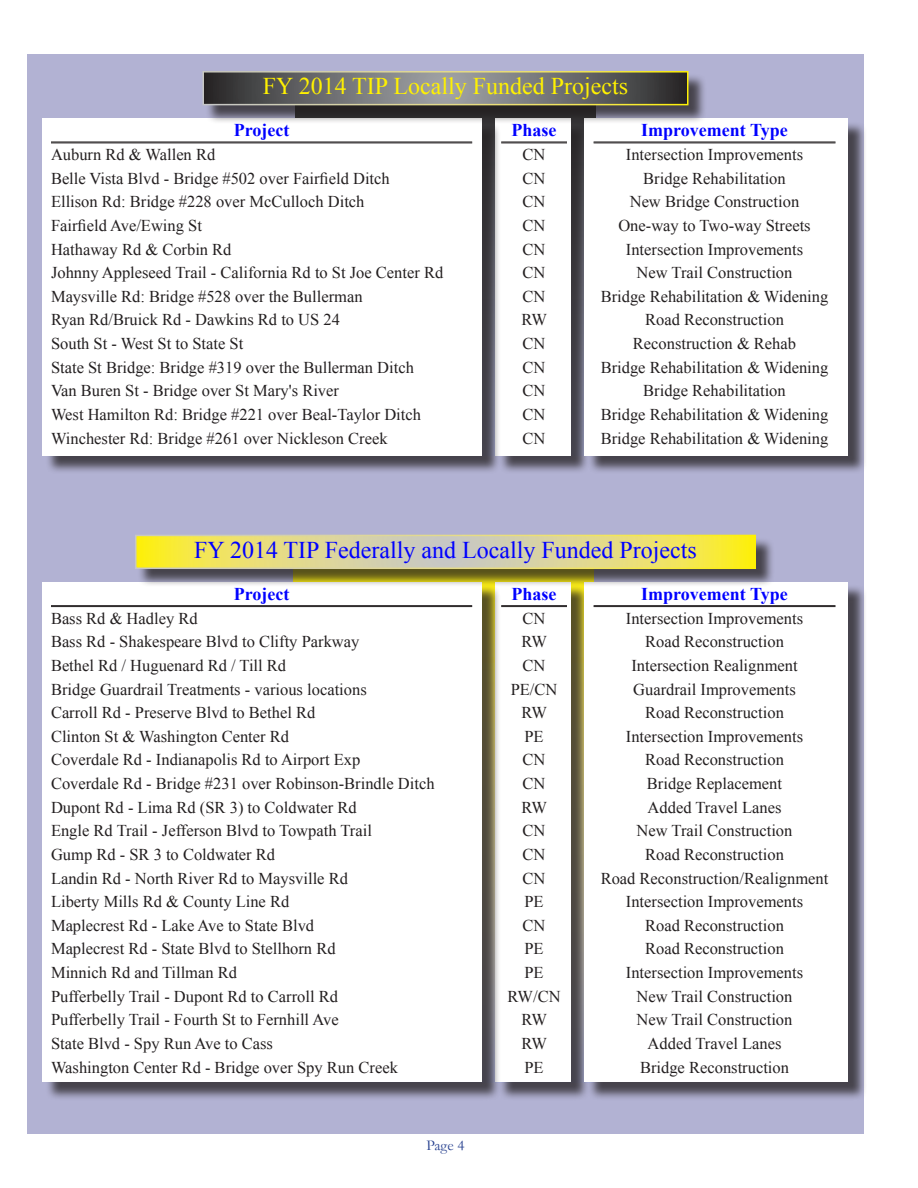
<style>
.page{position:relative;width:918px;height:1188px;background:#fff}
.page>*{position:absolute;margin:0;border:0;box-sizing:border-box;transform-origin:0 0}
.t1{font:24px "Times New Roman";color:#00f}
.t2{font:24px "Times New Roman";color:#fff101}
.t3{font:700 18px "Times New Roman";color:#00f}
.t4{font:16.5px "Times New Roman";color:#231f20}
.t5{font:15px "Garamond";color:#253f8e}
</style>
<div class="page">
<div style="left:27px;top:54px;width:837px;height:1080px;background:#b2b2d3"></div>
<div style="left:498px;top:584px;width:92px;height:517px;background:#231f20;opacity:.75"></div>
<div style="left:496px;top:582px;width:75px;height:500px;background:#fff"></div>
<div style="left:587px;top:584px;width:280px;height:517px;background:#231f20;opacity:.75"></div>
<div style="left:585px;top:582px;width:263px;height:500px;background:#fff"></div>
<div style="left:45px;top:584px;width:456px;height:517px;background:#231f20;opacity:.75"></div>
<div style="left:43px;top:582px;width:439px;height:500px;background:#fff"></div>
<div style="left:137px;top:537px;width:637px;height:51px;background:#231f20;opacity:.75"></div>
<svg style="left:138px;top:538px;width:615px;height:28px;background:#e2da80"></svg>
<hr style="left:51px;top:605px;width:421px;height:1px;background:#231f20">
<hr style="left:51px;top:606px;width:421px;height:1px;background:#231f20">
<hr style="left:501px;top:605px;width:66px;height:1px;background:#231f20">
<hr style="left:501px;top:606px;width:66px;height:1px;background:#231f20">
<hr style="left:594px;top:605px;width:242px;height:1px;background:#231f20">
<hr style="left:594px;top:606px;width:242px;height:1px;background:#231f20">
<div style="left:498px;top:121px;width:92px;height:353px;background:#231f20;opacity:.75"></div>
<div style="left:496px;top:119px;width:75px;height:337px;background:#fff"></div>
<div style="left:587px;top:121px;width:280px;height:353px;background:#231f20;opacity:.75"></div>
<div style="left:585px;top:119px;width:263px;height:337px;background:#fff"></div>
<div style="left:45px;top:121px;width:456px;height:353px;background:#231f20;opacity:.75"></div>
<div style="left:43px;top:119px;width:439px;height:337px;background:#fff"></div>
<div style="left:205px;top:73px;width:502px;height:51px;background:#231f20;opacity:.75"></div>
<svg style="left:205px;top:74px;width:480px;height:28px;background:#68696c"></svg>
<hr style="left:51px;top:142px;width:421px;height:1px;background:#231f20">
<hr style="left:51px;top:143px;width:421px;height:1px;background:#231f20">
<hr style="left:501px;top:142px;width:66px;height:1px;background:#231f20">
<hr style="left:501px;top:143px;width:66px;height:1px;background:#231f20">
<hr style="left:594px;top:142px;width:242px;height:1px;background:#231f20">
<hr style="left:594px;top:143px;width:242px;height:1px;background:#231f20">
<p class="t2" style="left:263px;top:70px;width:367px">FY 2014 TIP Locally Funded Projects</p>
<p class="t3" style="left:234px;top:118px;width:57px">Project</p>
<p class="t3" style="left:512px;top:118px;width:46px">Phase</p>
<p class="t4" style="left:523px;top:143px;width:24px">CN</p>
<p class="t4" style="left:523px;top:167px;width:24px">CN</p>
<p class="t4" style="left:523px;top:191px;width:24px">CN</p>
<p class="t4" style="left:523px;top:214px;width:24px">CN</p>
<p class="t4" style="left:523px;top:238px;width:24px">CN</p>
<p class="t4" style="left:523px;top:262px;width:24px">CN</p>
<p class="t4" style="left:523px;top:285px;width:24px">CN</p>
<p class="t4" style="left:521px;top:309px;width:27px">RW</p>
<p class="t4" style="left:523px;top:332px;width:24px">CN</p>
<p class="t4" style="left:523px;top:356px;width:24px">CN</p>
<p class="t4" style="left:523px;top:380px;width:24px">CN</p>
<p class="t4" style="left:523px;top:403px;width:24px">CN</p>
<p class="t4" style="left:523px;top:427px;width:24px">CN</p>
<p class="t3" style="left:641px;top:118px;width:148px">Improvement Type</p>
<p class="t4" style="left:626px;top:143px;width:179px">Intersection Improvements</p>
<p class="t4" style="left:643px;top:167px;width:144px">Bridge Rehabilitation</p>
<p class="t4" style="left:630px;top:191px;width:171px">New Bridge Construction</p>
<p class="t4" style="left:618px;top:214px;width:194px">One-way to Two-way Streets</p>
<p class="t4" style="left:626px;top:238px;width:179px">Intersection Improvements</p>
<p class="t4" style="left:637px;top:262px;width:157px">New Trail Construction</p>
<p class="t4" style="left:601px;top:285px;width:229px">Bridge Rehabilitation &amp; Widening</p>
<p class="t4" style="left:645px;top:309px;width:140px">Road Reconstruction</p>
<p class="t4" style="left:633px;top:332px;width:165px">Reconstruction &amp; Rehab</p>
<p class="t4" style="left:601px;top:356px;width:229px">Bridge Rehabilitation &amp; Widening</p>
<p class="t4" style="left:643px;top:380px;width:144px">Bridge Rehabilitation</p>
<p class="t4" style="left:601px;top:403px;width:229px">Bridge Rehabilitation &amp; Widening</p>
<p class="t4" style="left:601px;top:427px;width:229px">Bridge Rehabilitation &amp; Widening</p>
<p class="t4" style="left:51px;top:143px;width:166px">Auburn Rd &amp; Wallen Rd</p>
<p class="t4" style="left:51px;top:167px;width:340px">Belle Vista Blvd - Bridge #502 over Fairfield Ditch</p>
<p class="t4" style="left:51px;top:191px;width:315px">Ellison Rd: Bridge #228 over McCulloch Ditch</p>
<p class="t4" style="left:51px;top:214px;width:152px">Fairfield Ave/Ewing St</p>
<p class="t4" style="left:51px;top:238px;width:182px">Hathaway Rd &amp; Corbin Rd</p>
<p class="t4" style="left:51px;top:262px;width:394px">Johnny Appleseed Trail - California Rd to St Joe Center Rd</p>
<p class="t4" style="left:51px;top:285px;width:313px">Maysville Rd: Bridge #528 over the Bullerman</p>
<p class="t4" style="left:51px;top:309px;width:291px">Ryan Rd/Bruick Rd - Dawkins Rd to US 24</p>
<p class="t4" style="left:51px;top:332px;width:194px">South St - West St to State St</p>
<p class="t4" style="left:51px;top:356px;width:364px">State St Bridge: Bridge #319 over the Bullerman Ditch</p>
<p class="t4" style="left:51px;top:380px;width:290px">Van Buren St - Bridge over St Mary's River</p>
<p class="t4" style="left:51px;top:403px;width:372px">West Hamilton Rd: Bridge #221 over Beal-Taylor Ditch</p>
<p class="t4" style="left:51px;top:427px;width:338px">Winchester Rd: Bridge #261 over Nickleson Creek</p>
<p class="t1" style="left:194px;top:534px;width:504px">FY 2014 TIP Federally and Locally Funded Projects</p>
<p class="t3" style="left:234px;top:582px;width:57px">Project</p>
<p class="t4" style="left:51px;top:607px;width:148px">Bass Rd &amp; Hadley Rd</p>
<p class="t4" style="left:51px;top:631px;width:310px">Bass Rd - Shakespeare Blvd to Clifty Parkway</p>
<p class="t4" style="left:51px;top:654px;width:237px">Bethel Rd / Huguenard Rd / Till Rd</p>
<p class="t4" style="left:51px;top:678px;width:317px">Bridge Guardrail Treatments - various locations</p>
<p class="t4" style="left:51px;top:702px;width:266px">Carroll Rd - Preserve Blvd to Bethel Rd</p>
<p class="t4" style="left:51px;top:725px;width:240px">Clinton St &amp; Washington Center Rd</p>
<p class="t4" style="left:51px;top:749px;width:311px">Coverdale Rd - Indianapolis Rd to Airport Exp</p>
<p class="t4" style="left:51px;top:772px;width:385px">Coverdale Rd - Bridge #231 over Robinson-Brindle Ditch</p>
<p class="t4" style="left:51px;top:796px;width:307px">Dupont Rd - Lima Rd (SR 3) to Coldwater Rd</p>
<p class="t4" style="left:51px;top:820px;width:322px">Engle Rd Trail - Jefferson Blvd to Towpath Trail</p>
<p class="t4" style="left:51px;top:843px;width:226px">Gump Rd - SR 3 to Coldwater Rd</p>
<p class="t4" style="left:51px;top:867px;width:298px">Landin Rd - North River Rd to Maysville Rd</p>
<p class="t4" style="left:51px;top:891px;width:240px">Liberty Mills Rd &amp; County Line Rd</p>
<p class="t4" style="left:51px;top:914px;width:265px">Maplecrest Rd - Lake Ave to State Blvd</p>
<p class="t4" style="left:51px;top:938px;width:286px">Maplecrest Rd - State Blvd to Stellhorn Rd</p>
<p class="t4" style="left:51px;top:961px;width:188px">Minnich Rd and Tillman Rd</p>
<p class="t4" style="left:51px;top:985px;width:289px">Pufferbelly Trail - Dupont Rd to Carroll Rd</p>
<p class="t4" style="left:51px;top:1009px;width:289px">Pufferbelly Trail - Fourth St to Fernhill Ave</p>
<p class="t4" style="left:51px;top:1032px;width:223px">State Blvd - Spy Run Ave to Cass</p>
<p class="t4" style="left:51px;top:1056px;width:348px">Washington Center Rd - Bridge over Spy Run Creek</p>
<p class="t3" style="left:512px;top:582px;width:46px">Phase</p>
<p class="t4" style="left:523px;top:607px;width:24px">CN</p>
<p class="t4" style="left:521px;top:631px;width:27px">RW</p>
<p class="t4" style="left:523px;top:654px;width:24px">CN</p>
<p class="t4" style="left:511px;top:678px;width:48px">PE/CN</p>
<p class="t4" style="left:521px;top:702px;width:27px">RW</p>
<p class="t4" style="left:524px;top:725px;width:21px">PE</p>
<p class="t4" style="left:523px;top:749px;width:24px">CN</p>
<p class="t4" style="left:523px;top:772px;width:24px">CN</p>
<p class="t4" style="left:521px;top:796px;width:27px">RW</p>
<p class="t4" style="left:523px;top:820px;width:24px">CN</p>
<p class="t4" style="left:523px;top:843px;width:24px">CN</p>
<p class="t4" style="left:523px;top:867px;width:24px">CN</p>
<p class="t4" style="left:524px;top:891px;width:21px">PE</p>
<p class="t4" style="left:523px;top:914px;width:24px">CN</p>
<p class="t4" style="left:524px;top:938px;width:21px">PE</p>
<p class="t4" style="left:524px;top:961px;width:21px">PE</p>
<p class="t4" style="left:508px;top:985px;width:55px">RW/CN</p>
<p class="t4" style="left:521px;top:1009px;width:27px">RW</p>
<p class="t4" style="left:521px;top:1032px;width:27px">RW</p>
<p class="t4" style="left:524px;top:1056px;width:21px">PE</p>
<p class="t3" style="left:641px;top:582px;width:148px">Improvement Type</p>
<p class="t4" style="left:626px;top:607px;width:179px">Intersection Improvements</p>
<p class="t4" style="left:645px;top:631px;width:140px">Road Reconstruction</p>
<p class="t4" style="left:631px;top:654px;width:168px">Intersection Realignment</p>
<p class="t4" style="left:633px;top:678px;width:164px">Guardrail Improvements</p>
<p class="t4" style="left:645px;top:702px;width:140px">Road Reconstruction</p>
<p class="t4" style="left:626px;top:725px;width:179px">Intersection Improvements</p>
<p class="t4" style="left:645px;top:749px;width:140px">Road Reconstruction</p>
<p class="t4" style="left:647px;top:772px;width:137px">Bridge Replacement</p>
<p class="t4" style="left:648px;top:796px;width:135px">Added Travel Lanes</p>
<p class="t4" style="left:637px;top:820px;width:157px">New Trail Construction</p>
<p class="t4" style="left:645px;top:843px;width:140px">Road Reconstruction</p>
<p class="t4" style="left:601px;top:867px;width:229px">Road Reconstruction/Realignment</p>
<p class="t4" style="left:626px;top:891px;width:179px">Intersection Improvements</p>
<p class="t4" style="left:645px;top:914px;width:140px">Road Reconstruction</p>
<p class="t4" style="left:645px;top:938px;width:140px">Road Reconstruction</p>
<p class="t4" style="left:626px;top:961px;width:179px">Intersection Improvements</p>
<p class="t4" style="left:637px;top:985px;width:157px">New Trail Construction</p>
<p class="t4" style="left:637px;top:1009px;width:157px">New Trail Construction</p>
<p class="t4" style="left:648px;top:1032px;width:135px">Added Travel Lanes</p>
<p class="t4" style="left:640px;top:1056px;width:150px">Bridge Reconstruction</p>
<p class="t5" style="left:426px;top:1135px;width:40px">Page 4</p>
</div>
